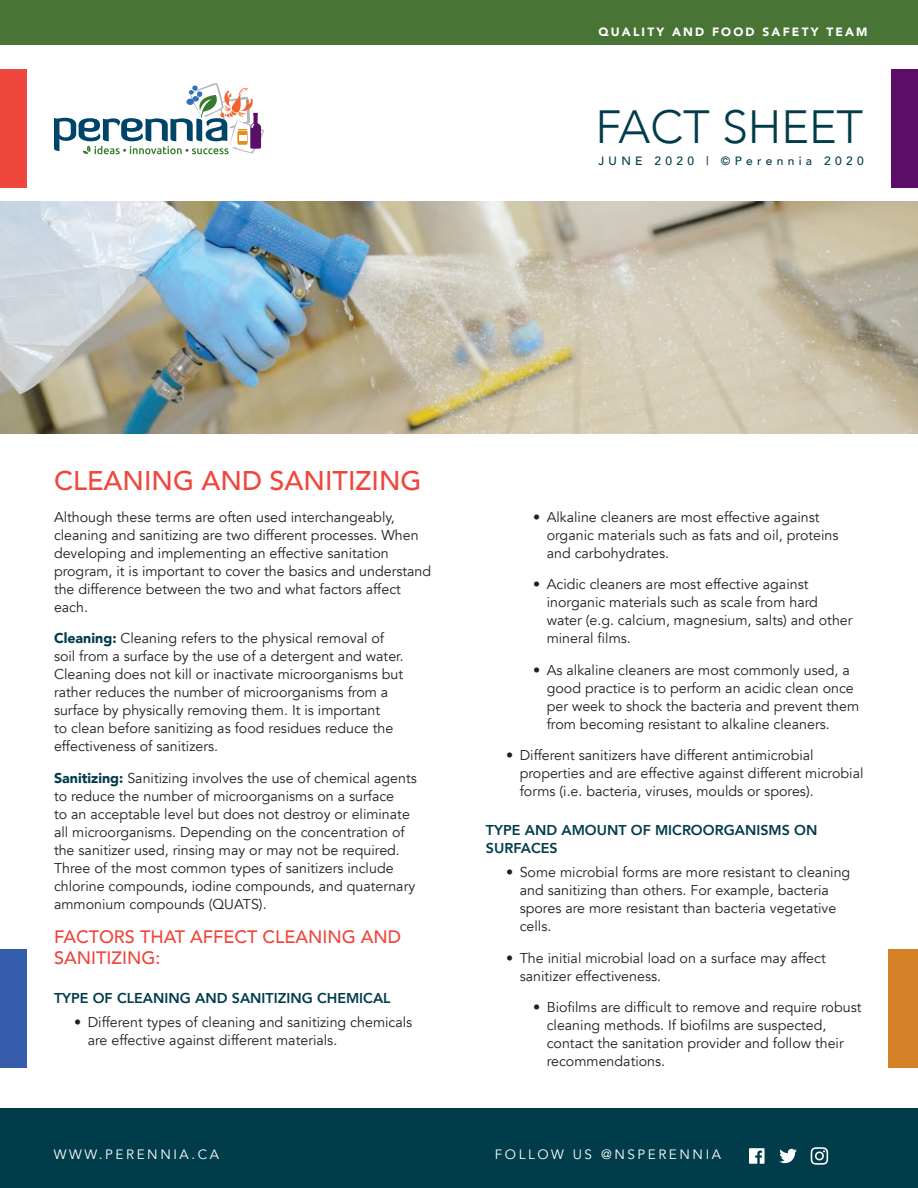
<style>
.page{position:relative;width:918px;height:1188px;background:#fff}
.page>*{position:absolute;margin:0;border:0;box-sizing:border-box;transform-origin:0 0}
.t1{font:300 46.5px "Avenir";color:#013c4b}
.t2{font:500 27px "Avenir";color:#ef473c}
.t3{font:500 18px/21px "Avenir";color:#ef473c}
.t4{font:14.25px/18px "Avenir";color:#231f20}
.t5{font:800 14.25px/18px "Avenir";color:#013c4b}
.t6{font:13.5px "Avenir";letter-spacing:.19em;color:#fff}
.t7{font:900 12px "Avenir";letter-spacing:.18em;color:#fff}
.t8{font:500 12px "Avenir";letter-spacing:.36em;color:#013c4b}
.s1{font-weight:900;color:#013c4b}
</style>
<div class="page">
<div style="left:0;top:0;width:918px;height:44px;background:#487536"></div>
<svg style="left:54px;top:83px;width:210px;height:71px"></svg>
<div style="left:239px;top:135px;width:7px;height:6px;background:#fff"></div>
<div style="left:0;top:1108px;width:918px;height:80px;background:#013c4b"></div>
<div style="left:0;top:69px;width:27px;height:118px;background:#ef473d"></div>
<div style="left:0;top:949px;width:27px;height:119px;background:#365dab"></div>
<div style="left:891px;top:69px;width:27px;height:118px;background:#5c0d67"></div>
<svg style="left:749px;top:1148px;width:16px;height:16px"></svg>
<svg style="left:779px;top:1149px;width:18px;height:14px"></svg>
<svg style="left:811px;top:1147px;width:17px;height:18px"></svg>
<div style="left:889px;top:949px;width:29px;height:119px;background:#d38027"></div>
<img style="left:0;top:201px;width:918px;height:233px">
<p class="t7" style="left:599px;top:22px;width:270px">QUALITY AND FOOD SAFETY TEAM</p>
<h1 class="t1" style="left:595px;top:100px;width:269px">FACT SHEET</h1>
<p class="t8" style="left:599px;top:150px;width:267px">JUNE 2020 | ©Perennia 2020</p>
<h2 class="t2" style="left:54px;top:457px;width:369px">CLEANING AND SANITIZING</h2>
<p class="t4" style="left:54px;top:508px;width:379px">Although these terms are often used interchangeably, cleaning and sanitizing are two different processes. When developing and implementing an effective sanitation program, it is important to cover the basics and understand the difference between the two and what factors affect each.</p>
<p class="t4" style="left:54px;top:630px;width:351px"><span class="s1">Cleaning:</span> Cleaning refers to the physical removal of soil from a surface by the use of a detergent and water.<br>Cleaning does not kill or inactivate microorganisms but rather reduces the number of microorganisms from a surface by physically removing them. It is important<br>to clean before sanitizing as food residues reduce the effectiveness of sanitizers.</p>
<p class="t4" style="left:54px;top:769px;width:364px"><span class="s1">Sanitizing:</span> Sanitizing involves the use of chemical agents to reduce the number of microorganisms on a surface<br>to an acceptable level but does not destroy or eliminate all microorganisms. Depending on the concentration of the sanitizer used, rinsing may or may not be required.<br>Three of the most common types of sanitizers include chlorine compounds, iodine compounds, and quaternary ammonium compounds (QUATS).</p>
<p class="t3" style="left:54px;top:926px;width:349px">FACTORS THAT AFFECT CLEANING AND<br>SANITIZING:</p>
<p class="t5" style="left:54px;top:989px;width:338px">TYPE OF CLEANING AND SANITIZING CHEMICAL</p>
<p class="t4" style="left:88px;top:1014px;width:326px;text-indent:-13px">• Different types of cleaning and sanitizing chemicals are effective against different materials.</p>
<p class="t4" style="left:547px;top:508px;width:293px;text-indent:-13px">• Alkaline cleaners are most effective against organic materials such as fats and oil, proteins and carbohydrates.</p>
<p class="t4" style="left:547px;top:576px;width:307px;text-indent:-13px">• Acidic cleaners are most effective against inorganic materials such as scale from hard water (e.g. calcium, magnesium, salts) and other mineral films.</p>
<p class="t4" style="left:547px;top:661px;width:314px;text-indent:-13px">• As alkaline cleaners are most commonly used, a good practice is to perform an acidic clean once per week to shock the bacteria and prevent them from becoming resistant to alkaline cleaners.</p>
<p class="t4" style="left:520px;top:747px;width:345px;text-indent:-13px">• Different sanitizers have different antimicrobial properties and are effective against different microbial forms (i.e. bacteria, viruses, moulds or spores).</p>
<p class="t5" style="left:486px;top:821px;width:333px">TYPE AND AMOUNT OF MICROORGANISMS ON<br>SURFACES</p>
<p class="t4" style="left:520px;top:864px;width:332px;text-indent:-13px">• Some microbial forms are more resistant to cleaning and sanitizing than others. For example, bacteria spores are more resistant than bacteria vegetative cells.</p>
<p class="t4" style="left:520px;top:949px;width:308px;text-indent:-13px">• The initial microbial load on a surface may affect sanitizer effectiveness.</p>
<p class="t4" style="left:547px;top:999px;width:316px;text-indent:-13px">• Biofilms are difficult to remove and require robust cleaning methods. If biofilms are suspected, contact the sanitation provider and follow their recommendations.</p>
<p class="t6" style="left:54px;top:1146px;width:167px">WWW.PERENNIA.CA</p>
<p class="t6" style="left:495px;top:1146px;width:228px">FOLLOW US @NSPERENNIA</p>
</div>
